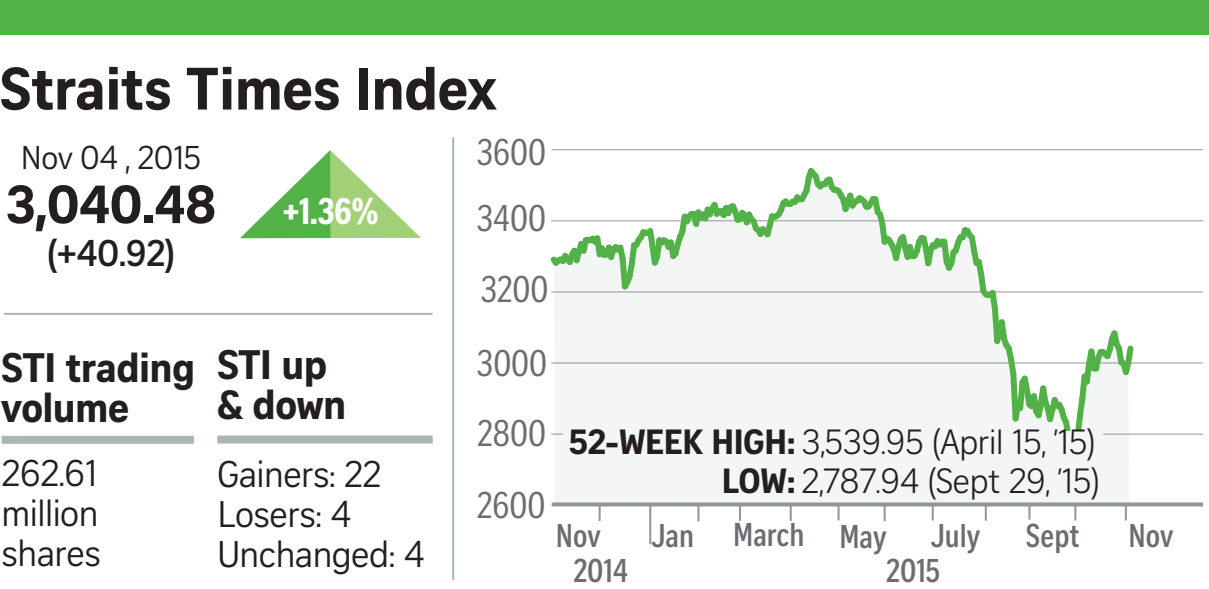
<style>
.page{position:relative;width:1209px;height:589px;background:#fff}
.page>*{position:absolute;margin:0;border:0;box-sizing:border-box;transform-origin:0 0}
.t1{font:700 58px "Curator Serp Text";letter-spacing:-.01em;color:#231f20}
.t2{font:700 52px "Curator Serp Text";color:#231f20}
.t3{font:700 40px/40px "Curator Serp Text";letter-spacing:-.015em;color:#231f20}
.t4{font:36px/40px "Curator Serp Text";letter-spacing:-.015em;color:#231f20;text-align:justify}
.t5{font:36px "Curator Head Cond ST Regular";color:#6c6d70}
.t6{font:700 36px "Curator Head ST Semi";color:#231f20}
.t7{font:36px "Curator Head Cond ST Bold";color:#fff}
.t8{font:34px/38.8px "Curator Head ST Light";letter-spacing:-.01em;color:#231f20;text-align:right}
.t9{font:700 32px "Curator Head Cond ST Semi";color:#6c6d70}
.t10{font:32px "Curator Serp Text";letter-spacing:-.015em;color:#231f20}
.s1{font-family:"Curator Serp Text";font-weight:700}
</style>
<div class="page">
<div style="left:555px;top:446px;width:574px;height:56px;background:#f3f6f4"></div>
<div style="left:2px;top:436px;width:192px;height:8px;background:#a8b7b6"></div>
<div style="left:217px;top:435px;width:215px;height:8px;background:#a8b7b6"></div>
<hr style="left:4px;top:313px;width:428px;height:2px;background:#a8b7b6">
<hr style="left:452px;top:137px;width:2px;height:443px;background:#a8b7b6">
<hr style="left:551px;top:362px;width:651px;height:1px;background:#939598">
<hr style="left:551px;top:149px;width:651px;height:1px;background:#939598">
<hr style="left:551px;top:291px;width:651px;height:2px;background:#939598">
<hr style="left:551px;top:220px;width:651px;height:1px;background:#939598">
<hr style="left:551px;top:433px;width:651px;height:2px;background:#939598">
<div style="left:0;top:0;width:1208px;height:34px;background:#52b147"></div>
<svg style="left:550px;top:168px;width:587px;height:278px"></svg>
<svg style="left:551px;top:502px;width:652px;height:4px;background:#9ea0a3"></svg>
<svg style="left:697px;top:505px;width:2px;height:16px"></svg>
<svg style="left:739px;top:505px;width:2px;height:16px"></svg>
<svg style="left:789px;top:505px;width:2px;height:16px"></svg>
<svg style="left:837px;top:505px;width:2px;height:15px"></svg>
<svg style="left:883px;top:505px;width:2px;height:16px"></svg>
<svg style="left:931px;top:505px;width:2px;height:15px"></svg>
<hr style="left:649px;top:505px;width:2px;height:39px;background:#939598">
<svg style="left:598px;top:505px;width:2px;height:16px"></svg>
<svg style="left:984px;top:505px;width:2px;height:15px"></svg>
<svg style="left:1028px;top:505px;width:2px;height:14px"></svg>
<svg style="left:1074px;top:505px;width:2px;height:15px"></svg>
<svg style="left:1124px;top:505px;width:2px;height:15px"></svg>
<div style="left:563px;top:431px;width:539px;height:21px;background:#f3f6f4"></div>
<svg style="left:240px;top:150px;width:181px;height:88px"></svg>
<h1 class="t1" style="left:0;top:54px;width:498px">Straits Times Index</h1>
<p class="t10" style="left:21px;top:139px;width:182px">Nov 04 , 2015</p>
<h2 class="t2" style="left:6px;top:173px;width:212px">3,040.48</h2>
<p class="t6" style="left:47px;top:232px;width:129px">(+40.92)</p>
<p class="t7" style="left:283px;top:191px;width:97px">+1.36%</p>
<p class="t5" style="left:476px;top:132px;width:71px">3600</p>
<p class="t5" style="left:476px;top:199px;width:71px">3400</p>
<p class="t5" style="left:480px;top:270px;width:69px">3200</p>
<p class="t3" style="left:2px;top:347px;width:195px">STI trading volume</p>
<p class="t4" style="left:2px;top:453px;width:101px">262.61 million shares</p>
<p class="t3" style="left:217px;top:344px;width:131px">STI up &amp; down</p>
<p class="t4" style="left:217px;top:454px;width:209px;text-align:left">Gainers: 22<br>Losers: 4<br>Unchanged: 4</p>
<p class="t5" style="left:476px;top:344px;width:72px">3000</p>
<p class="t5" style="left:477px;top:414px;width:70px">2800</p>
<p class="t5" style="left:477px;top:485px;width:70px">2600</p>
<p class="t8" style="left:568px;top:422px;width:532px"><span class="s1">52-WEEK HIGH:</span> 3,539.95 (April 15, ’15)<br><span class="s1">LOW:</span> 2,787.94 (Sept 29, ’15)</p>
<p class="t9" style="left:556px;top:518px;width:46px">Nov</p>
<p class="t9" style="left:651px;top:517px;width:155px">Jan March</p>
<p class="t9" style="left:573px;top:553px;width:56px">2014</p>
<p class="t9" style="left:886px;top:553px;width:56px">2015</p>
<p class="t9" style="left:839px;top:519px;width:49px">May</p>
<p class="t9" style="left:930px;top:518px;width:51px">July</p>
<p class="t9" style="left:1025px;top:518px;width:55px">Sept</p>
<p class="t9" style="left:1128px;top:518px;width:46px">Nov</p>
</div>
